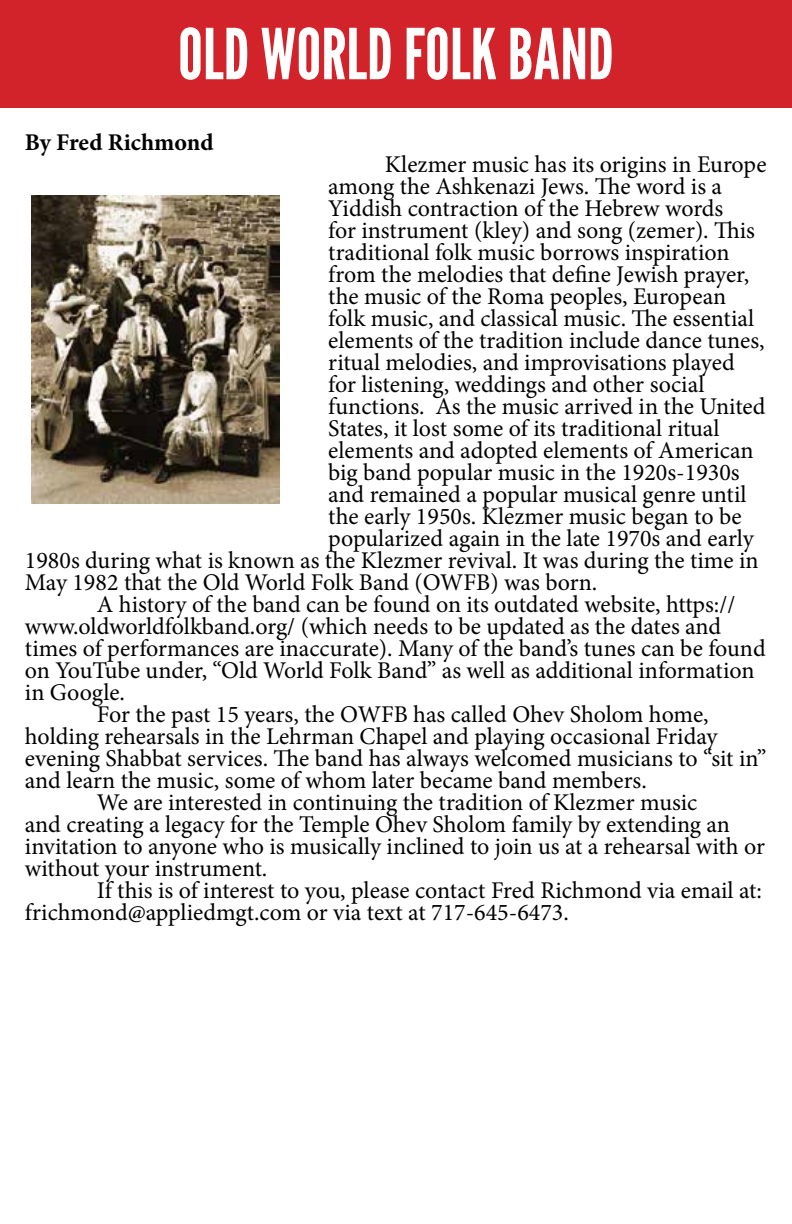
<style>
.page{position:relative;width:792px;height:1224px;background:#fff}
.page>*{position:absolute;margin:0;border:0;box-sizing:border-box;transform-origin:0 0}
.t1{font:70px "League Gothic";color:#fff}
.t2{font:24px "Minion Pro";color:#000}
.t3{font:700 24px "Minion Pro";color:#000}
</style>
<div class="page">
<div style="left:0;top:0;width:792px;height:108px;background:#d2232a"></div>
<img style="left:32px;top:196px;width:247px;height:307px">
<h1 class="t1" style="left:178px;top:6px;width:438px">OLD WORLD FOLK BAND</h1>
<p class="t3" style="left:25px;top:125px;width:190px">By Fred Richmond</p>
<p class="t2" style="left:385px;top:148px;width:383px">Klezmer music has its origins in Europe</p>
<p class="t2" style="left:328px;top:170px;width:395px">among the Ashkenazi Jews. The word is a</p>
<p class="t2" style="left:328px;top:192px;width:397px">Yiddish contraction of the Hebrew words</p>
<p class="t2" style="left:328px;top:214px;width:428px">for instrument (kley) and song (zemer). This</p>
<p class="t2" style="left:328px;top:236px;width:403px">traditional folk music borrows inspiration</p>
<p class="t2" style="left:328px;top:258px;width:422px">from the melodies that define Jewish prayer,</p>
<p class="t2" style="left:328px;top:280px;width:399px">the music of the Roma peoples, European</p>
<p class="t2" style="left:328px;top:302px;width:427px">folk music, and classical music. The essential</p>
<p class="t2" style="left:328px;top:324px;width:438px">elements of the tradition include dance tunes,</p>
<p class="t2" style="left:328px;top:346px;width:408px">ritual melodies, and improvisations played</p>
<p class="t2" style="left:328px;top:368px;width:378px">for listening, weddings and other social</p>
<p class="t2" style="left:328px;top:390px;width:439px">functions. As the music arrived in the United</p>
<p class="t2" style="left:328px;top:412px;width:393px">States, it lost some of its traditional ritual</p>
<p class="t2" style="left:328px;top:434px;width:427px">elements and adopted elements of American</p>
<p class="t2" style="left:328px;top:456px;width:413px">big band popular music in the 1920s-1930s</p>
<p class="t2" style="left:328px;top:478px;width:420px">and remained a popular musical genre until</p>
<p class="t2" style="left:328px;top:500px;width:415px">the early 1950s. Klezmer music began to be</p>
<p class="t2" style="left:328px;top:522px;width:427px">popularized again in the late 1970s and early</p>
<p class="t2" style="left:25px;top:544px;width:735px">1980s during what is known as the Klezmer revival. It was during the time in</p>
<p class="t2" style="left:25px;top:566px;width:574px">May 1982 that the Old World Folk Band (OWFB) was born.</p>
<p class="t2" style="left:97px;top:588px;width:640px">A history of the band can be found on its outdated website, https://</p>
<p class="t2" style="left:25px;top:610px;width:698px">www.oldworldfolkband.org/ (which needs to be updated as the dates and</p>
<p class="t2" style="left:25px;top:632px;width:742px">times of performances are inaccurate). Many of the band’s tunes can be found</p>
<p class="t2" style="left:25px;top:654px;width:731px">on YouTube under, “Old World Folk Band” as well as additional information</p>
<p class="t2" style="left:25px;top:676px;width:102px">in Google.</p>
<p class="t2" style="left:97px;top:698px;width:613px">For the past 15 years, the OWFB has called Ohev Sholom home,</p>
<p class="t2" style="left:25px;top:720px;width:694px">holding rehearsals in the Lehrman Chapel and playing occasional Friday</p>
<p class="t2" style="left:25px;top:742px;width:743px">evening Shabbat services. The band has always welcomed musicians to “sit in”</p>
<p class="t2" style="left:25px;top:764px;width:623px">and learn the music, some of whom later became band members.</p>
<p class="t2" style="left:97px;top:786px;width:602px">We are interested in continuing the tradition of Klezmer music</p>
<p class="t2" style="left:25px;top:808px;width:707px">and creating a legacy for the Temple Ohev Sholom family by extending an</p>
<p class="t2" style="left:25px;top:830px;width:742px">invitation to anyone who is musically inclined to join us at a rehearsal with or</p>
<p class="t2" style="left:25px;top:852px;width:244px">without your instrument.</p>
<p class="t2" style="left:97px;top:874px;width:667px">If this is of interest to you, please contact Fred Richmond via email at:</p>
<p class="t2" style="left:25px;top:896px;width:545px">frichmond@appliedmgt.com or via text at 717-645-6473.</p>
</div>
